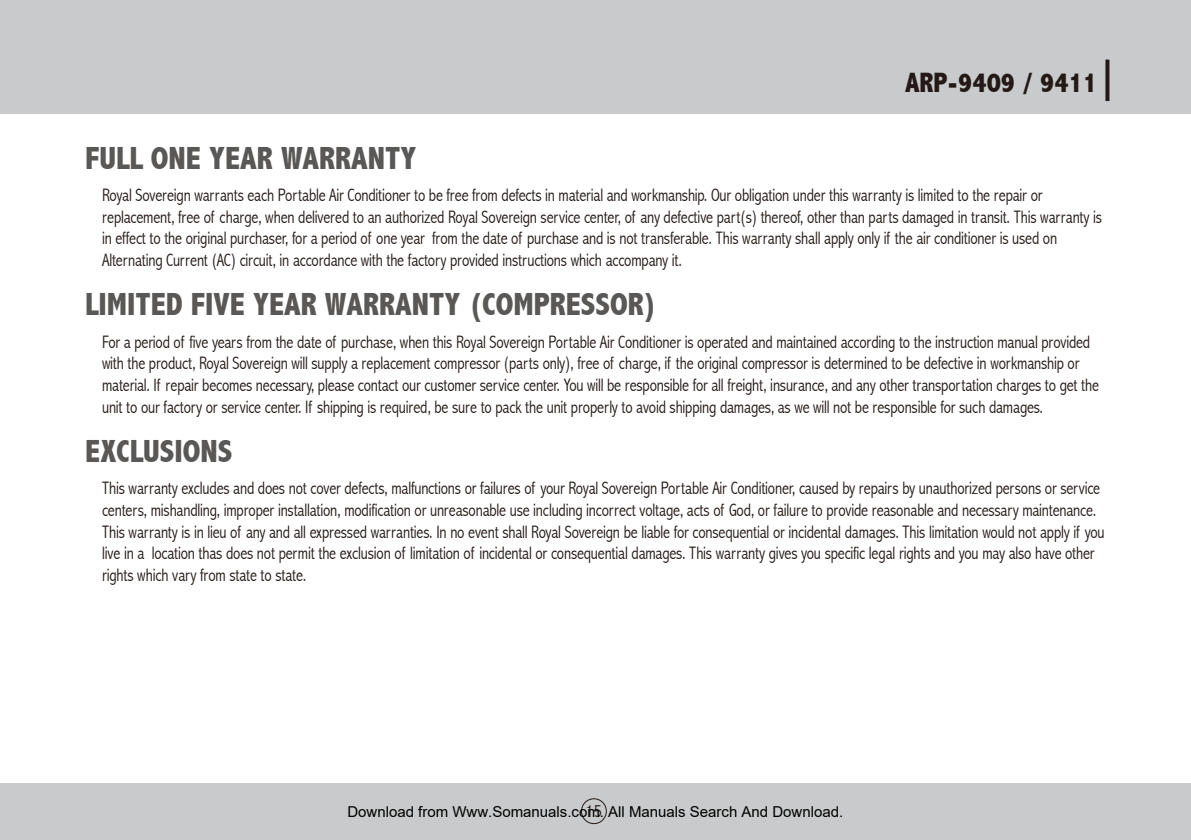
<style>
.page{position:relative;width:1191px;height:840px;background:#fff}
.page>*{position:absolute;margin:0;border:0;box-sizing:border-box;transform-origin:0 0}
.t1{font:800 condensed 32px "Abadi";color:#595857}
.t2{font:800 condensed 28px "Abadi";color:#231916}
.t3{font:300 condensed 18px/21.6px "Abadi";letter-spacing:-.01em;color:#231916;scale:.95 1}
.t4{font:300 condensed 18px "Abadi";letter-spacing:-.01em;color:#231916}
.t5{font:15px "Arial";color:#000}
</style>
<div class="page">
<div style="left:0;top:0;width:1191px;height:113px;background:#c9cacb"></div>
<div style="left:0;top:782px;width:1191px;height:57px;background:#c9cacb"></div>
<div style="left:581px;top:797px;width:26px;height:26px;border:1px solid #231916;border-radius:50%"></div>
<svg style="left:1105px;top:60px;width:4px;height:41px"></svg>
<h2 class="t2" style="left:905px;top:66px;width:194px">ARP-9409 / 9411</h2>
<h1 class="t1" style="left:85px;top:139px;width:83px">FULL ONE</h1>
<h1 class="t1" style="left:209px;top:139px;width:209px">YEAR WARRANTY</h1>
<p class="t3" style="left:102px;top:184px;width:1054px">Royal Sovereign warrants each Portable Air Conditioner to be free from defects in material and workmanship. Our obligation under this warranty is limited to the repair or replacement, free of charge, when delivered to an authorized Royal Sovereign service center, of any defective part(s) thereof, other than parts damaged in transit. This warranty is in effect to the original purchaser, for a period of one year from the date of purchase and is not transferable. This warranty shall apply only if the air conditioner is used on Alternating Current (AC) circuit, in accordance with the factory provided instructions which accompany it.</p>
<h1 class="t1" style="left:85px;top:286px;width:67px">LIMITED</h1>
<h1 class="t1" style="left:191px;top:286px;width:468px">FIVE YEAR WARRANTY (COMPRESSOR)</h1>
<p class="t3" style="left:102px;top:331px;width:1051px">For a period of five years from the date of purchase, when this Royal Sovereign Portable Air Conditioner is operated and maintained according to the instruction manual provided with the product, Royal Sovereign will supply a replacement compressor (parts only), free of charge, if the original compressor is determined to be defective in workmanship or material. If repair becomes necessary, please contact our customer service center. You will be responsible for all freight, insurance, and any other transportation charges to get the unit to our factory or service center. If shipping is required, be sure to pack the unit properly to avoid shipping damages, as we will not be responsible for such damages.</p>
<h1 class="t1" style="left:85px;top:432px;width:149px">EXCLUSIONS</h1>
<p class="t3" style="left:102px;top:477px;width:1056px">This warranty excludes and does not cover defects, malfunctions or failures of your Royal Sovereign Portable Air Conditioner, caused by repairs by unauthorized persons or service centers, mishandling, improper installation, modification or unreasonable use including incorrect voltage, acts of God, or failure to provide reasonable and necessary maintenance.<br>This warranty is in lieu of any and all expressed warranties. In no event shall Royal Sovereign be liable for consequential or incidental damages. This limitation would not apply if you live in a location thas does not permit the exclusion of limitation of incidental or consequential damages. This warranty gives you specific legal rights and you may also have other rights which vary from state to state.</p>
<p class="t4" style="left:585px;top:800px;width:18px">15</p>
<p class="t5" style="left:347px;top:802px;width:497px">Download from Www.Somanuals.com. All Manuals Search And Download.</p>
</div>
